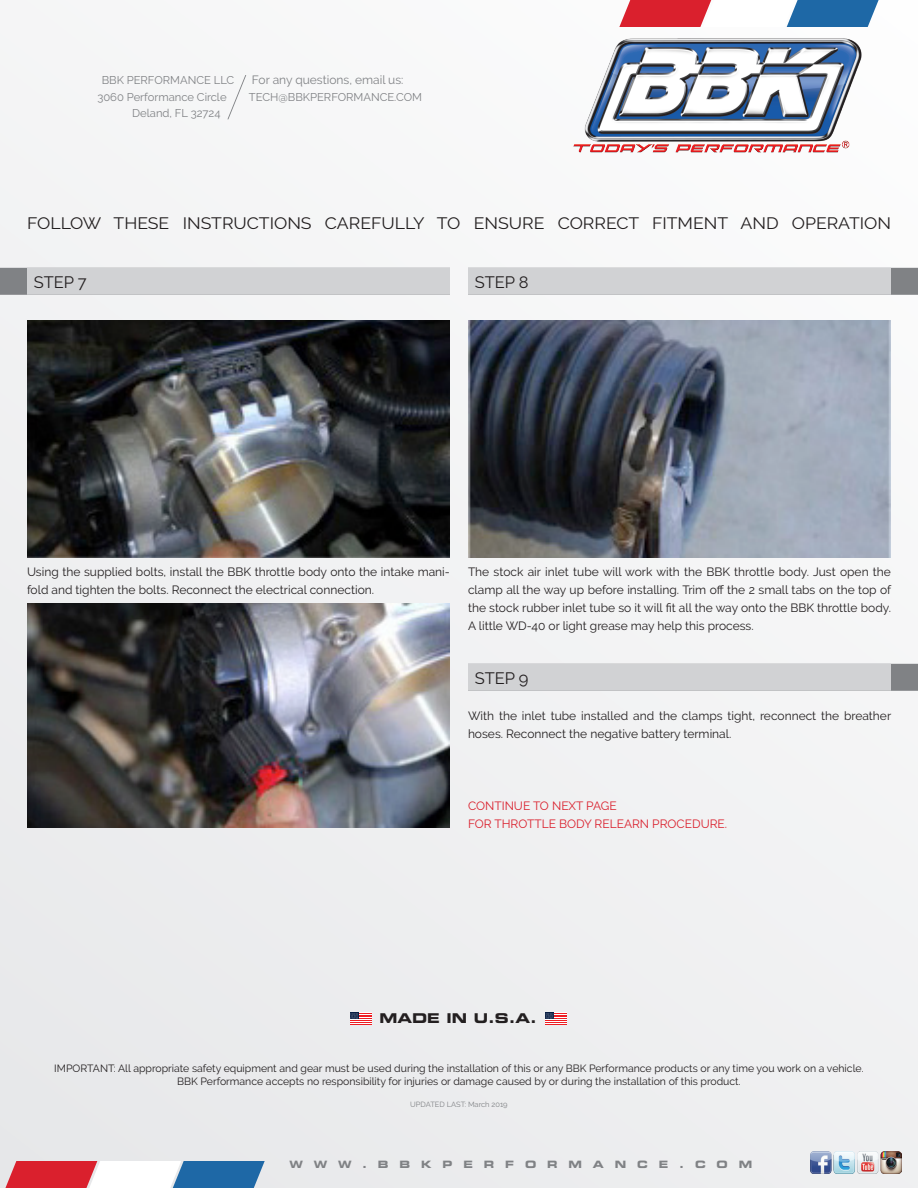
<style>
.page{position:relative;width:918px;height:1188px;background:#f1f2f3}
.page>*{position:absolute;margin:0;border:0;box-sizing:border-box;transform-origin:0 0}
.Step_RIGHT_SIDE{font:16.5px "Raleway";color:#231f20;scale:1.07 1}
.Step_RIGHT_SIDE-2{font:16.5px "Raleway";color:#231f20}
.Step_LEFT_SIDE{font:16.5px "Raleway";color:#231f20}
.t1{font:13.5px "Eurostile Bold Extended Two";color:#231f20}
.Install_Body{font:12px/18px "Raleway";color:#231f20}
.Install_Body-2{font:12px "Raleway";color:#da202d}
.t2{font:12px "Raleway";color:#808285}
.t3{font:11.25px "Raleway";color:#808285}
.t4{font:10.5px/12.6px "Raleway";color:#231f20;text-align:center}
.t5{font:10.2px "Eurostile Bold Extended Two";letter-spacing:1.07em;color:#808285}
.t6{font:7.5px "Raleway";color:#808285}
</style>
<div class="page">
<svg style="left:619px;top:0;width:265px;height:27px"></svg>
<svg style="left:0;top:1161px;width:265px;height:27px"></svg>
<img style="left:573px;top:37px;width:290px;height:117px">
<svg style="left:227px;top:75px;width:19px;height:45px"></svg>
<svg style="left:545px;top:1013px;width:22px;height:12px"></svg>
<svg style="left:350px;top:1013px;width:21px;height:12px"></svg>
<img style="left:810px;top:1152px;width:92px;height:21px">
<div style="left:0;top:268px;width:450px;height:27px;background:#808285"></div>
<div style="left:27px;top:268px;width:423px;height:27px;background:#d1d2d4"></div>
<img style="left:27px;top:320px;width:423px;height:238px">
<img style="left:27px;top:603px;width:423px;height:225px">
<div style="left:468px;top:268px;width:450px;height:27px;background:#808285"></div>
<div style="left:468px;top:268px;width:423px;height:27px;background:#d1d2d4"></div>
<div style="left:468px;top:664px;width:450px;height:27px;background:#808285"></div>
<div style="left:468px;top:664px;width:423px;height:27px;background:#d1d2d4"></div>
<img style="left:468px;top:320px;width:423px;height:238px">
<p class="t3" style="left:102px;top:74px;width:134px">BBK PERFORMANCE LLC</p>
<p class="t3" style="left:97px;top:90px;width:131px">3060 Performance Circle</p>
<p class="t3" style="left:132px;top:107px;width:90px">Deland, FL 32724</p>
<p class="t2" style="left:252px;top:73px;width:153px">For any questions, email us:</p>
<p class="t3" style="left:249px;top:90px;width:175px">TECH@BBKPERFORMANCE.COM</p>
<h1 class="Step_RIGHT_SIDE" style="left:27px;top:214px;width:809px">FOLLOW THESE INSTRUCTIONS CAREFULLY TO ENSURE CORRECT FITMENT AND OPERATION</h1>
<p class="Step_LEFT_SIDE" style="left:34px;top:273px;width:54px">STEP 7</p>
<p class="Step_RIGHT_SIDE-2" style="left:475px;top:273px;width:55px">STEP 8</p>
<p class="Install_Body" style="left:27px;top:563px;width:424px">Using the supplied bolts, install the BBK throttle body onto the intake mani&shy;fold and tighten the bolts. Reconnect the electrical connection.</p>
<p class="Install_Body" style="left:468px;top:563px;width:425px;text-align:justify">The stock air inlet tube will work with the BBK throttle body. Just open the clamp all the way up before installing. Trim off the 2 small tabs on the top of the stock rubber inlet tube so it will fit all the way onto the BBK throttle body.<br>A little WD-40 or light grease may help this process.</p>
<p class="Step_RIGHT_SIDE-2" style="left:475px;top:669px;width:55px">STEP 9</p>
<p class="Install_Body" style="left:468px;top:707px;width:425px">With the inlet tube installed and the clamps tight, reconnect the breather hoses. Reconnect the negative battery terminal.</p>
<p class="Install_Body-2" style="left:468px;top:799px;width:150px">CONTINUE TO NEXT PAGE</p>
<p class="Install_Body-2" style="left:468px;top:817px;width:261px">FOR THROTTLE BODY RELEARN PROCEDURE.</p>
<p class="t1" style="left:379px;top:1008px;width:159px">MADE IN U.S.A.</p>
<p class="t4" style="left:54px;top:1062px;width:811px">IMPORTANT: All appropriate safety equipment and gear must be used during the installation of this or any BBK Performance products or any time you work on a vehicle.<br>BBK Performance accepts no responsibility for injuries or damage caused by or during the installation of this product.</p>
<p class="t6" style="left:410px;top:1100px;width:99px">UPDATED LAST: March 2019</p>
<p class="t5" style="left:289px;top:1157px;width:464px">WWW.BBKPERFORMANCE.COM</p>
</div>
